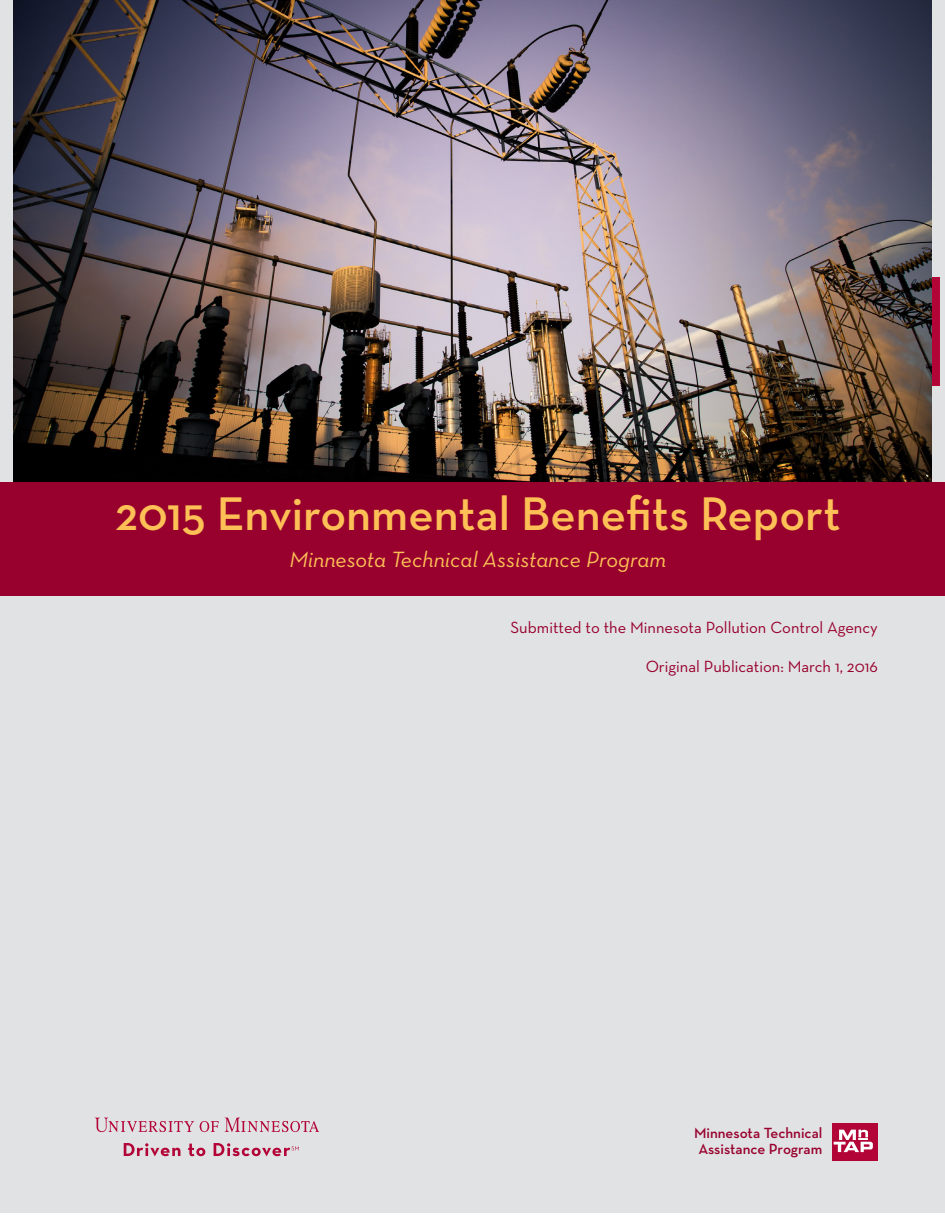
<style>
.page{position:relative;width:945px;height:1215px;background:#fff}
.page>*{position:absolute;margin:0;border:0;box-sizing:border-box;transform-origin:0 0}
.t1{font:600 48px "Neutra Text";color:#fdc056}
.t2{font:italic 22.5px "Neutra Text";color:#fdc056}
.t3{font:16.5px "Neutra Text";color:#98012d}
.t4{font:600 15px/16.5px "Neutra Text";color:#98012d}
</style>
<div class="page">
<div style="left:0;top:0;width:945px;height:1212px;background:#e1e2e4"></div>
<img style="left:14px;top:0;width:918px;height:482px">
<div style="left:0;top:482px;width:945px;height:114px;background:#98012d"></div>
<svg style="left:225px;top:1118px;width:94px;height:14px"></svg>
<svg style="left:200px;top:1121px;width:19px;height:11px"></svg>
<svg style="left:95px;top:1118px;width:99px;height:14px"></svg>
<svg style="left:124px;top:1143px;width:56px;height:13px"></svg>
<svg style="left:188px;top:1144px;width:17px;height:12px"></svg>
<svg style="left:214px;top:1143px;width:85px;height:13px"></svg>
<div style="left:832px;top:1123px;width:46px;height:38px;background:#b30437"></div>
<svg style="left:834px;top:1130px;width:39px;height:22px"></svg>
<p class="t1" style="left:115px;top:484px;width:727px">2015 Environmental Benefits Report</p>
<p class="t2" style="left:290px;top:546px;width:378px">Minnesota Technical Assistance Program</p>
<p class="t3" style="left:511px;top:617px;width:369px">Submitted to the Minnesota Pollution Control Agency</p>
<p class="t3" style="left:646px;top:657px;width:234px">Original Publication: March 1, 2016</p>
<p class="t4" style="left:694px;top:1124px;width:130px">Minnesota Technical<br>Assistance Program</p>
</div>
